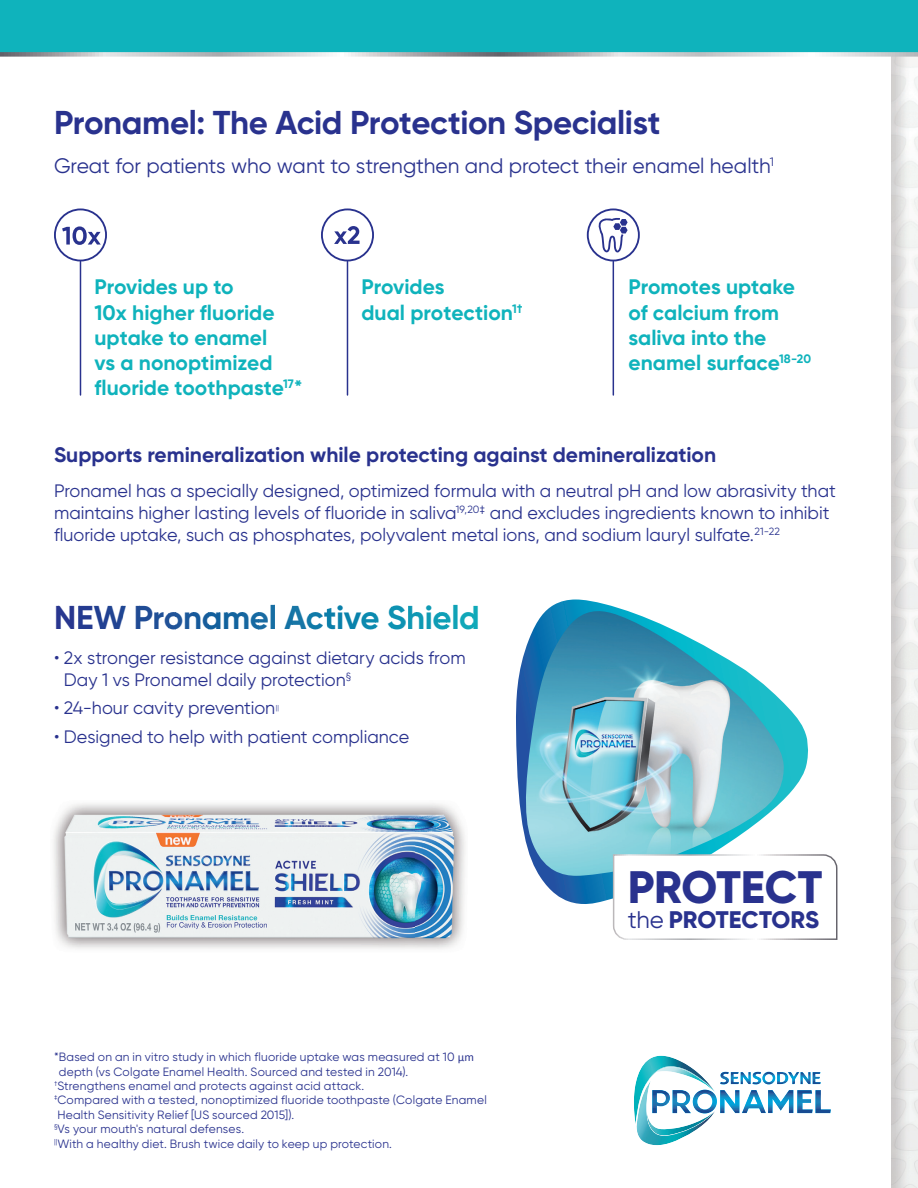
<style>
.page{position:relative;width:918px;height:1188px;background:#fff}
.page>*{position:absolute;margin:0;border:0;box-sizing:border-box;transform-origin:0 0}
.t1{font:800 45.45px "Gilroy";letter-spacing:-.01em;color:#29328e}
.t2{font:700 33px "Gilroy";letter-spacing:-.01em;color:#29328e}
.t3{font:700 33px "Gilroy";letter-spacing:-.01em;color:#28348f}
.t4{font:800 24px "Gilroy";letter-spacing:-.005em;color:#29328e}
.t5{font:700 21px/25.2px "Gilroy";color:#0fb3bc}
.t6{font:21px "Gilroy";color:#29328e}
.t7{font:700 21px "Gilroy";color:#29328e}
.t8{font:18px/21.6px "Gilroy";color:#29328e}
.t9{font:12px "Gilroy";letter-spacing:.015em;color:#29328e}
.t10{font:7.05px "Gilroy";color:#29328e}
.s1{color:#263a90}
.s2{color:#213f91}
.s3{color:#204a94}
.s4{color:#204f96}
.s5{color:#225197}
.s6{color:#1b589a}
.s7{color:#175c9b}
.s8{color:#0f619d}
.s9{color:#1569a2}
.s10{color:#176ea3}
.s11{color:#1472a4}
.s12{color:#1378a7}
.s13{color:#0d7ca9}
.s14{color:#0980aa}
.s15{color:#0882ab}
.s16{color:#0987ad}
.s17{color:#0c8fb1}
.s18{color:#0f97b3}
.s19{color:#0f9ab4}
.s20{color:#0f9db5}
.s21{color:#10a2b6}
.s22{color:#10a5b8}
.s23{font-weight:400}
</style>
<div class="page">
<img style="left:891px;top:57px;width:27px;height:1131px">
<div style="left:0;top:0;width:918px;height:54px;background:#0fb3bc"></div>
<svg style="left:0;top:52px;width:918px;height:5px;background:#bfc2c5"></svg>
<img style="left:53px;top:803px;width:412px;height:146px">
<svg style="left:516px;top:600px;width:292px;height:304px"></svg>
<svg style="left:54px;top:208px;width:53px;height:53px"></svg>
<svg style="left:587px;top:208px;width:53px;height:53px"></svg>
<svg style="left:321px;top:208px;width:53px;height:53px"></svg>
<hr style="left:80px;top:261px;width:1px;height:134px;background:#29328e">
<hr style="left:347px;top:261px;width:1px;height:134px;background:#29328e">
<hr style="left:613px;top:261px;width:1px;height:134px;background:#29328e">
<svg style="left:612px;top:854px;width:226px;height:86px"></svg>
<img style="left:637px;top:1128px;width:61px;height:17px">
<img style="left:646px;top:1128px;width:6px;height:2px">
<svg style="left:634px;top:1056px;width:197px;height:72px"></svg>
<img style="left:652px;top:1090px;width:18px;height:23px">
<img style="left:720px;top:1090px;width:19px;height:23px">
<img style="left:768px;top:1090px;width:25px;height:23px">
<img style="left:742px;top:1090px;width:24px;height:23px">
<h2 class="t2" style="left:54px;top:111px;width:608px">Pronamel: The Acid Protection Specialist</h2>
<p class="t6" style="left:54px;top:158px;width:722px">Great for patients who want to strengthen and protect their enamel health<sup>1</sup></p>
<p class="t5" style="left:94px;top:277px;width:210px">Provides up to<br>10x higher fluoride uptake to enamel<br>vs a nonoptimized fluoride toothpaste<sup>17</sup>*</p>
<p class="t5" style="left:362px;top:277px;width:163px">Provides<br>dual protection<sup>1†</sup></p>
<p class="t5" style="left:628px;top:277px;width:184px">Promotes uptake of calcium from saliva into the enamel surface<sup>18-20</sup></p>
<p class="t7" style="left:54px;top:448px;width:664px">Supports remineralization while protecting against demineralization</p>
<p class="t8" style="left:54px;top:482px;width:783px">Pronamel has a specially designed, optimized formula with a neutral pH and low abrasivity that maintains higher lasting levels of fluoride in saliva<sup>19,20</sup><sup>‡</sup> and excludes ingredients known to inhibit fluoride uptake, such as phosphates, polyvalent metal ions, and sodium lauryl sulfate.<sup>21-22</sup></p>
<h2 class="t3" style="left:54px;top:606px;width:427px">N<span class="s1">E</span><span class="s2">W</span> <span class="s3">P</span><span class="s4">r</span><span class="s5">o</span><span class="s6">n</span><span class="s7">a</span><span class="s8">m</span><span class="s9">e</span><span class="s10">l</span> <span class="s11">A</span><span class="s12">c</span><span class="s13">t</span><span class="s14">i</span><span class="s15">v</span><span class="s16">e</span> <span class="s17">S</span><span class="s18">h</span><span class="s19">i</span><span class="s20">e</span><span class="s21">l</span><span class="s22">d</span></h2>
<p class="t8" style="left:64px;top:649px;width:403px;text-indent:-10px">• 2x stronger resistance against dietary acids from<br>Day 1 vs Pronamel daily protection<sup>§</sup></p>
<p class="t8" style="left:54px;top:699px;width:223px">• 24-hour cavity prevention</p>
<p class="t10" style="left:276px;top:705px;width:5px">||</p>
<p class="t8" style="left:54px;top:727px;width:357px">• Designed to help with patient compliance</p>
<p class="t9" style="left:54px;top:1053px;width:402px">*Based on an in vitro study in which fluoride uptake was measured at 10</p>
<p class="t9" style="left:59px;top:1067px;width:351px">depth (vs Colgate Enamel Health. Sourced and tested in 2014).</p>
<p class="t9" style="left:54px;top:1081px;width:312px"><sup>†</sup>Strengthens enamel and protects against acid attack.</p>
<p class="t9" style="left:54px;top:1096px;width:434px"><sup>‡</sup>Compared with a tested, nonoptimized fluoride toothpaste (Colgate Enamel</p>
<p class="t9" style="left:57px;top:1110px;width:238px">Health Sensitivity Relief [US sourced 2015]).</p>
<p class="t9" style="left:54px;top:1125px;width:192px"><sup>§</sup>Vs your mouth's natural defenses.</p>
<p class="t9" style="left:54px;top:1139px;width:340px"><sup>||</sup>With a healthy diet. Brush twice daily to keep up protection.</p>
<h1 class="t1" style="left:628px;top:867px;width:196px">PROTECT</h1>
<h3 class="t4" style="left:628px;top:909px;width:193px"><span class="s23">the</span> PROTECTORS</h3>
</div>
